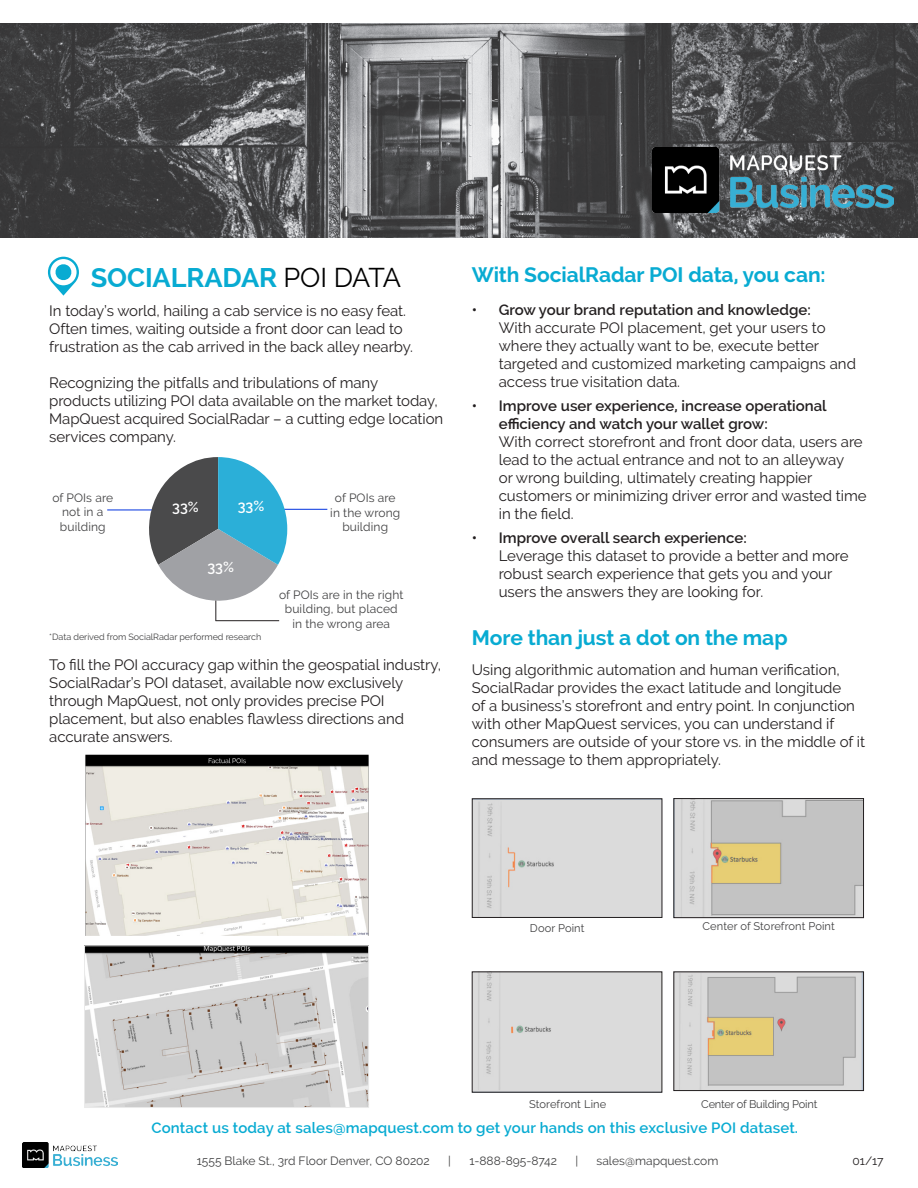
<style>
.page{position:relative;width:918px;height:1188px;background:#fff}
.page>*{position:absolute;margin:0;border:0;box-sizing:border-box;transform-origin:0 0}
.t1{font:700 27px "Raleway";letter-spacing:-.005em;color:#08abd2}
.t2{font:700 21px "Raleway";letter-spacing:-.005em;color:#08abd2}
.t3{font:15px/18px "Raleway";letter-spacing:-.005em;color:#231f20}
.Body{font:600 15px "Raleway";letter-spacing:.01em;color:#08abd2}
.t4{font:600 14.7px "Raleway";color:#fff;scale:.96 1}
.Body-2{font:12px/14.4px "Raleway";letter-spacing:.005em;color:#414142;text-align:center}
.Body-3{font:12px "Raleway";color:#231f20}
.Body-4{font:11.1px "Raleway";letter-spacing:.005em;color:#414142}
.Body-5{font:11.1px "Raleway";letter-spacing:-.02em;color:#414142}
.t5{font:9px "Raleway";letter-spacing:-.005em;color:#414142}
.s1{font-weight:400;color:#000}
.s2{font-weight:600}
</style>
<div class="page">
<img style="left:23px;top:1143px;width:94px;height:24px">
<img style="left:0;top:23px;width:918px;height:215px">
<svg style="left:48px;top:257px;width:31px;height:39px"></svg>
<img style="left:652px;top:148px;width:241px;height:65px">
<hr style="left:107px;top:510px;width:46px;height:1px;background:#0032df">
<hr style="left:282px;top:509px;width:45px;height:1px;background:#0032df">
<svg style="left:139px;top:457px;width:148px;height:164px"></svg>
<hr style="left:215px;top:620px;width:64px;height:1px;background:#231f20">
<img style="left:86px;top:947px;width:281px;height:159px">
<div style="left:84px;top:945px;width:285px;height:163px;border:1px solid #eaeaea"></div>
<div style="left:474px;top:973px;width:186px;height:118px;background:#dbdbdb"></div>
<div style="left:472px;top:971px;width:190px;height:122px;border:1px solid #231f20"></div>
<div style="left:474px;top:800px;width:186px;height:116px;background:#dbdbdb"></div>
<div style="left:472px;top:798px;width:190px;height:120px;border:1px solid #231f20"></div>
<img style="left:675px;top:800px;width:187px;height:116px">
<div style="left:673px;top:798px;width:191px;height:120px;border:1px solid #231f20"></div>
<img style="left:675px;top:973px;width:187px;height:116px">
<div style="left:673px;top:971px;width:191px;height:120px;border:1px solid #231f20"></div>
<img style="left:85px;top:754px;width:284px;height:181px">
<p class="t1" style="left:91px;top:262px;width:312px">SOCIALRADAR <span class="s1">POI DATA</span></p>
<p class="t3" style="left:49px;top:302px;width:365px">In today’s world, hailing a cab service is no easy feat.<br>Often times, waiting outside a front door can lead to frustration as the cab arrived in the back alley nearby.</p>
<p class="t3" style="left:49px;top:374px;width:396px">Recognizing the pitfalls and tribulations of many<br>products utilizing POI data available on the market today, MapQuest acquired SocialRadar – a cutting edge location services company.</p>
<p class="Body-2" style="left:52px;top:491px;width:62px">of POIs are not in a building</p>
<p class="t4" style="left:172px;top:498px;width:29px">33%</p>
<p class="t4" style="left:238px;top:497px;width:29px">33%</p>
<p class="Body-2" style="left:330px;top:491px;width:71px">of POIs are in the wrong building</p>
<p class="t4" style="left:208px;top:558px;width:29px">33%</p>
<p class="Body-2" style="left:279px;top:587px;width:126px">of POIs are in the right building, but placed in the wrong area</p>
<p class="t5" style="left:49px;top:632px;width:213px">*Data derived from SocialRadar performed research</p>
<p class="t3" style="left:49px;top:656px;width:393px">To fill the POI accuracy gap within the geospatial industry, SocialRadar’s POI dataset, available now exclusively through MapQuest, not only provides precise POI placement, but also enables flawless directions and accurate answers.</p>
<h2 class="t2" style="left:472px;top:263px;width:355px">With SocialRadar POI data, you can:</h2>
<p class="t3" style="left:499px;top:301px;width:359px;text-indent:-27px"><span class="s2">• Grow your brand reputation and knowledge:<br></span>With accurate POI placement, get your users to where they actually want to be, execute better targeted and customized marketing campaigns and access true visitation data.</p>
<p class="t3" style="left:499px;top:397px;width:370px;text-indent:-27px"><span class="s2">• Improve user experience, increase operational efficiency and watch your wallet grow:<br></span>With correct storefront and front door data, users are lead to the actual entrance and not to an alleyway<br>or wrong building, ultimately creating happier customers or minimizing driver error and wasted time in the field.</p>
<p class="t3" style="left:499px;top:529px;width:351px;text-indent:-27px"><span class="s2">• Improve overall search experience:<br></span>Leverage this dataset to provide a better and more robust search experience that gets you and your users the answers they are looking for.</p>
<h2 class="t2" style="left:472px;top:626px;width:317px">More than just a dot on the map</h2>
<h2 class="t3" style="left:472px;top:661px;width:395px">Using algorithmic automation and human verification, SocialRadar provides the exact latitude and longitude<br>of a business’s storefront and entry point. In conjunction with other MapQuest services, you can understand if consumers are outside of your store vs. in the middle of it and message to them appropriately.</h2>
<p class="Body-4" style="left:530px;top:922px;width:56px">Door Point</p>
<p class="Body-4" style="left:703px;top:919px;width:134px">Center of Storefront Point</p>
<p class="Body-5" style="left:701px;top:1098px;width:118px">Center of Building Point</p>
<p class="Body" style="left:151px;top:1119px;width:648px">Contact us today at sales@mapquest.com to get your hands on this exclusive POI dataset.</p>
<p class="Body-4" style="left:529px;top:1098px;width:79px">Storefront Line</p>
<p class="Body-2" style="left:197px;top:1154px;width:235px">1555 Blake St., 3rd Floor Denver, CO 80202</p>
<p class="Body-2" style="left:448px;top:1154px;width:4px">|</p>
<p class="Body-2" style="left:469px;top:1154px;width:89px">1-888-895-8742</p>
<p class="Body-2" style="left:575px;top:1154px;width:4px">|</p>
<p class="Body-2" style="left:597px;top:1154px;width:123px">sales@mapquest.com</p>
<p class="Body-3" style="left:852px;top:1153px;width:33px">01/17</p>
</div>
